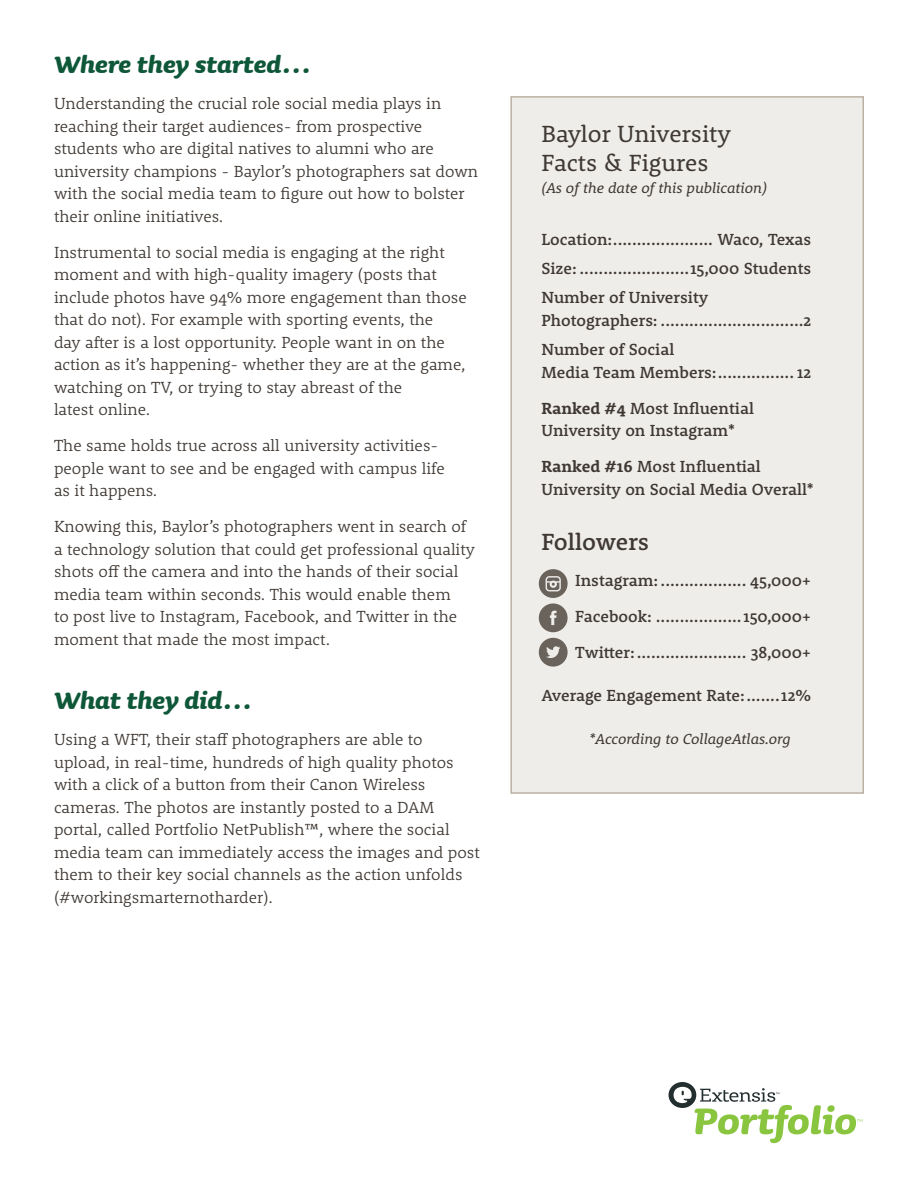
<style>
.page{position:relative;width:918px;height:1188px;background:#fff}
.page>*{position:absolute;margin:0;border:0;box-sizing:border-box;transform-origin:0 0}
.t1{font:italic 700 30px "Sauna";color:#0e5738}
.t2{font:24px/28.8px "Rooney Pro";color:#3f3833}
.t3{font:500 24px "Rooney Pro";letter-spacing:-.005em;color:#3f3833}
.Body{font:300 16.5px/22.5px "Rooney Pro";color:#3f3833}
.Body-2{font:500 16.5px/22.5px "Rooney Pro";color:#3f3833}
.Body-3{font:italic 15px "Rooney Pro";color:#3f3833}
.s1{font-weight:700}
</style>
<div class="page">
<div style="left:510px;top:96px;width:354px;height:698px;background:#efedea;border:2px solid #bbb1a3"></div>
<div style="left:669px;top:1082px;width:27px;height:26px;background:#232e2f;border-radius:50%"></div>
<svg style="left:674px;top:1087px;width:188px;height:56px"></svg>
<svg style="left:539px;top:638px;width:29px;height:29px"></svg>
<svg style="left:539px;top:569px;width:29px;height:63px"></svg>
<h2 class="t1" style="left:54px;top:46px;width:259px">Where they started…</h2>
<p class="Body" style="left:54px;top:92px;width:426px">Understanding the crucial role social media plays in reaching their target audiences- from prospective students who are digital natives to alumni who are university champions - Baylor’s photographers sat down with the social media team to figure out how to bolster their online initiatives.</p>
<p class="Body" style="left:54px;top:240px;width:414px">Instrumental to social media is engaging at the right moment and with high-quality imagery (posts that include photos have 94% more engagement than those that do not). For example with sporting events, the<br>day after is a lost opportunity. People want in on the action as it’s happening- whether they are at the game, watching on TV, or trying to stay abreast of the<br>latest online.</p>
<p class="Body" style="left:54px;top:434px;width:393px">The same holds true across all university activities&shy;people want to see and be engaged with campus life as it happens.</p>
<p class="Body" style="left:54px;top:515px;width:423px">Knowing this, Baylor’s photographers went in search of a technology solution that could get professional quality shots off the camera and into the hands of their social media team within seconds. This would enable them<br>to post live to Instagram, Facebook, and Twitter in the moment that made the most impact.</p>
<h2 class="t1" style="left:54px;top:682px;width:200px">What they did…</h2>
<p class="Body" style="left:54px;top:728px;width:427px">Using a WFT, their staff photographers are able to upload, in real-time, hundreds of high quality photos with a click of a button from their Canon Wireless cameras. The photos are instantly posted to a DAM portal, called Portfolio NetPublish™, where the social media team can immediately access the images and post them to their key social channels as the action unfolds (#workingsmarternotharder).</p>
<h3 class="t2" style="left:541px;top:118px;width:191px">Baylor University<br>Facts &amp; Figures</h3>
<p class="Body-3" style="left:541px;top:178px;width:227px">(As of the date of this publication)</p>
<p class="Body-2" style="left:541px;top:227px;width:272px">Location:..................... Waco, Texas</p>
<p class="Body-2" style="left:541px;top:257px;width:272px">Size: .......................15,000 Students</p>
<p class="Body-2" style="left:541px;top:286px;width:272px">Number of University<br>Photographers: ..............................2</p>
<p class="Body-2" style="left:541px;top:338px;width:272px">Number of Social<br>Media Team Members:................ 12</p>
<p class="Body-2" style="left:541px;top:396px;width:214px"><span class="s1">Ranked #4</span> Most Influential<br>University on Instagram*</p>
<p class="Body-2" style="left:541px;top:455px;width:274px"><span class="s1">Ranked #16</span> Most Influential<br>University on Social Media Overall*</p>
<h3 class="t3" style="left:541px;top:526px;width:109px">Followers</h3>
<p class="Body-2" style="left:575px;top:569px;width:238px">Instagram:.................. 45,000+</p>
<p class="Body-2" style="left:575px;top:605px;width:238px">Facebook: ..................150,000+</p>
<p class="Body-2" style="left:575px;top:641px;width:238px">Twitter:....................... 38,000+</p>
<p class="Body-2" style="left:541px;top:684px;width:272px">Average Engagement Rate:.......12%</p>
<p class="Body-3" style="left:589px;top:729px;width:203px">*According to CollageAtlas.org</p>
</div>
